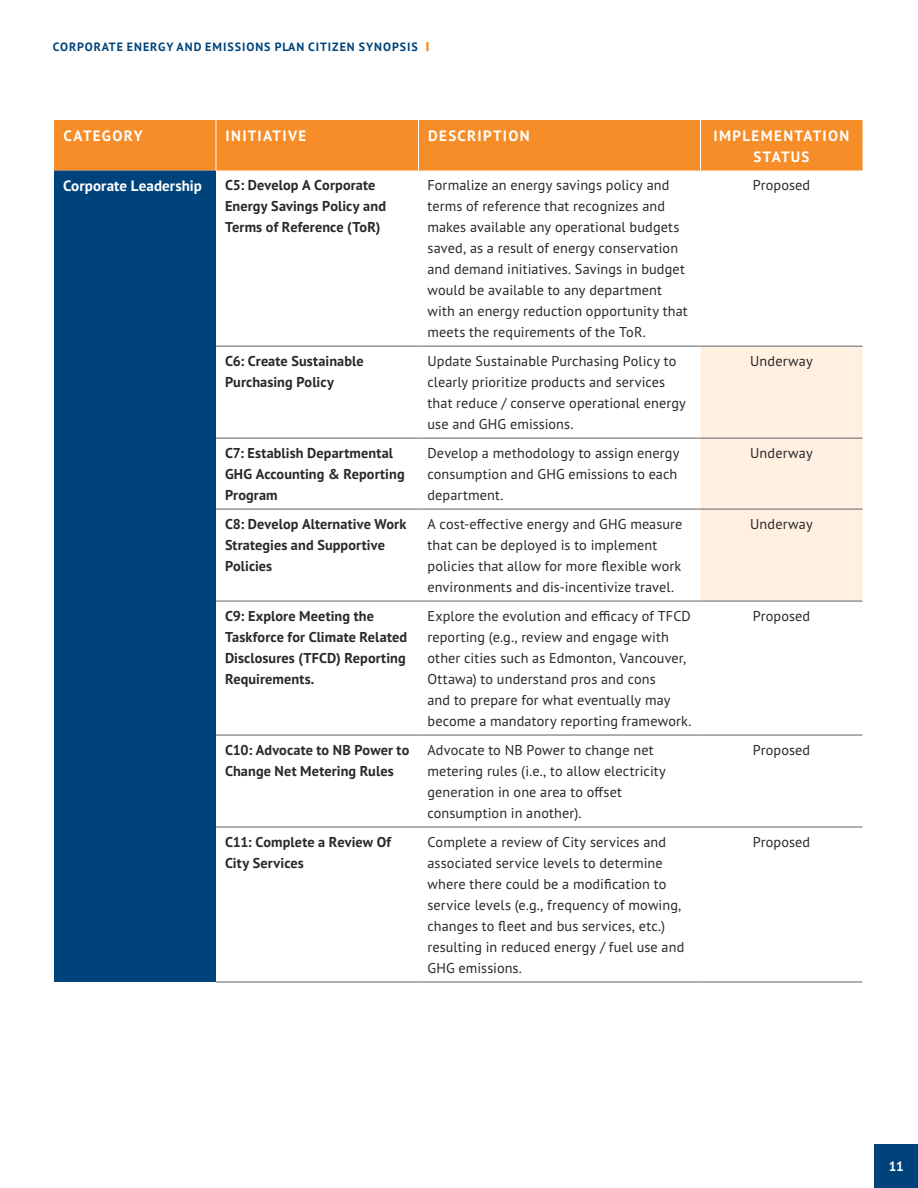
<style>
.page{position:relative;width:918px;height:1188px;background:#fff}
.page>*{position:absolute;margin:0;border:0;box-sizing:border-box;transform-origin:0 0}
.Body{font:700 15px/21px "PT Sans Pro";letter-spacing:.085em;color:#fff;text-align:center}
.Body-2{font:700 15px "PT Sans Pro";letter-spacing:.005em;color:#fff}
.Body-3{font:14.25px/21px "PT Sans Pro";letter-spacing:.005em;color:#282829}
.Body-4{font:700 14.25px/21px "PT Sans Pro";letter-spacing:.01em;color:#282829}
.t1{font:700 13.5px "PT Sans Pro";color:#fff}
.t2{font:700 12px "PT Sans Pro";letter-spacing:.08em;color:#00437b}
</style>
<div class="page">
<svg style="left:426px;top:42px;width:3px;height:9px"></svg>
<div style="left:874px;top:1144px;width:44px;height:44px;background:#00437b"></div>
<div style="left:54px;top:120px;width:808px;height:51px;background:#f78d28"></div>
<div style="left:54px;top:171px;width:162px;height:811px;background:#00437b"></div>
<div style="left:700px;top:347px;width:162px;height:254px;background:#fff0e2"></div>
<hr style="left:216px;top:120px;width:1px;height:51px;background:#fff">
<hr style="left:418px;top:120px;width:1px;height:51px;background:#fff">
<hr style="left:700px;top:120px;width:1px;height:51px;background:#fff">
<hr style="left:216px;top:346px;width:202px;height:1px;background:#616264">
<hr style="left:418px;top:346px;width:282px;height:1px;background:#616264">
<hr style="left:700px;top:346px;width:162px;height:1px;background:#616264">
<hr style="left:216px;top:438px;width:202px;height:1px;background:#616264">
<hr style="left:418px;top:438px;width:282px;height:1px;background:#616264">
<hr style="left:700px;top:438px;width:162px;height:1px;background:#616264">
<hr style="left:216px;top:509px;width:202px;height:1px;background:#616264">
<hr style="left:418px;top:509px;width:282px;height:1px;background:#616264">
<hr style="left:700px;top:509px;width:162px;height:1px;background:#616264">
<hr style="left:216px;top:601px;width:202px;height:1px;background:#616264">
<hr style="left:418px;top:601px;width:282px;height:1px;background:#616264">
<hr style="left:700px;top:601px;width:162px;height:1px;background:#616264">
<hr style="left:216px;top:735px;width:202px;height:1px;background:#616264">
<hr style="left:418px;top:735px;width:282px;height:1px;background:#616264">
<hr style="left:700px;top:735px;width:162px;height:1px;background:#616264">
<hr style="left:216px;top:827px;width:202px;height:1px;background:#616264">
<hr style="left:418px;top:827px;width:282px;height:1px;background:#616264">
<hr style="left:700px;top:827px;width:162px;height:1px;background:#616264">
<hr style="left:216px;top:982px;width:202px;height:1px;background:#616264">
<hr style="left:418px;top:982px;width:282px;height:1px;background:#616264">
<hr style="left:700px;top:982px;width:162px;height:1px;background:#616264">
<p class="t2" style="left:53px;top:39px;width:367px">CORPORATE ENERGY AND EMISSIONS PLAN CITIZEN SYNOPSIS</p>
<p class="Body" style="left:64px;top:125px;width:80px">CATEGORY</p>
<p class="Body" style="left:226px;top:125px;width:82px">INITIATIVE</p>
<p class="Body" style="left:428px;top:125px;width:103px">DESCRIPTION</p>
<p class="Body" style="left:714px;top:125px;width:137px">IMPLEMENTATION<br>STATUS</p>
<p class="Body-2" style="left:63px;top:176px;width:141px">Corporate Leadership</p>
<p class="Body-4" style="left:225px;top:174px;width:163px">C5: Develop A Corporate<br>Energy Savings Policy and<br>Terms of Reference (ToR)</p>
<p class="Body-3" style="left:428px;top:174px;width:262px">Formalize an energy savings policy and terms of reference that recognizes and makes available any operational budgets saved, as a result of energy conservation and demand initiatives. Savings in budget would be available to any department with an energy reduction opportunity that meets the requirements of the ToR.</p>
<p class="Body-3" style="left:753px;top:174px;width:59px">Proposed</p>
<p class="Body-4" style="left:225px;top:350px;width:140px">C6: Create Sustainable<br>Purchasing Policy</p>
<p class="Body-3" style="left:428px;top:350px;width:260px">Update Sustainable Purchasing Policy to clearly prioritize products and services that reduce / conserve operational energy use and GHG emissions.</p>
<p class="Body-3" style="left:750px;top:350px;width:64px">Underway</p>
<p class="Body-4" style="left:225px;top:442px;width:181px">C7: Establish Departmental<br>GHG Accounting &amp; Reporting<br>Program</p>
<p class="Body-3" style="left:428px;top:442px;width:253px">Develop a methodology to assign energy consumption and GHG emissions to each department.</p>
<p class="Body-3" style="left:750px;top:442px;width:64px">Underway</p>
<p class="Body-4" style="left:225px;top:513px;width:183px">C8: Develop Alternative Work<br>Strategies and Supportive<br>Policies</p>
<p class="Body-3" style="left:428px;top:513px;width:256px">A cost-effective energy and GHG measure that can be deployed is to implement policies that allow for more flexible work environments and dis-incentivize travel.</p>
<p class="Body-3" style="left:750px;top:513px;width:64px">Underway</p>
<p class="Body-4" style="left:225px;top:605px;width:184px">C9: Explore Meeting the<br>Taskforce for Climate Related<br>Disclosures (TFCD) Reporting<br>Requirements.</p>
<p class="Body-3" style="left:428px;top:605px;width:265px">Explore the evolution and efficacy of TFCD reporting (e.g., review and engage with other cities such as Edmonton, Vancouver, Ottawa) to understand pros and cons<br>and to prepare for what eventually may become a mandatory reporting framework.</p>
<p class="Body-3" style="left:753px;top:605px;width:59px">Proposed</p>
<p class="Body-4" style="left:225px;top:739px;width:186px">C10: Advocate to NB Power to<br>Change Net Metering Rules</p>
<p class="Body-3" style="left:428px;top:739px;width:240px">Advocate to NB Power to change net metering rules (i.e., to allow electricity generation in one area to offset consumption in another).</p>
<p class="Body-3" style="left:753px;top:739px;width:59px">Proposed</p>
<p class="Body-4" style="left:225px;top:831px;width:168px">C11: Complete a Review Of<br>City Services</p>
<p class="Body-3" style="left:428px;top:831px;width:258px">Complete a review of City services and associated service levels to determine where there could be a modification to service levels (e.g., frequency of mowing, changes to fleet and bus services, etc.) resulting in reduced energy / fuel use and GHG emissions.</p>
<p class="Body-3" style="left:753px;top:831px;width:59px">Proposed</p>
<p class="t1" style="left:889px;top:1158px;width:16px">11</p>
</div>
